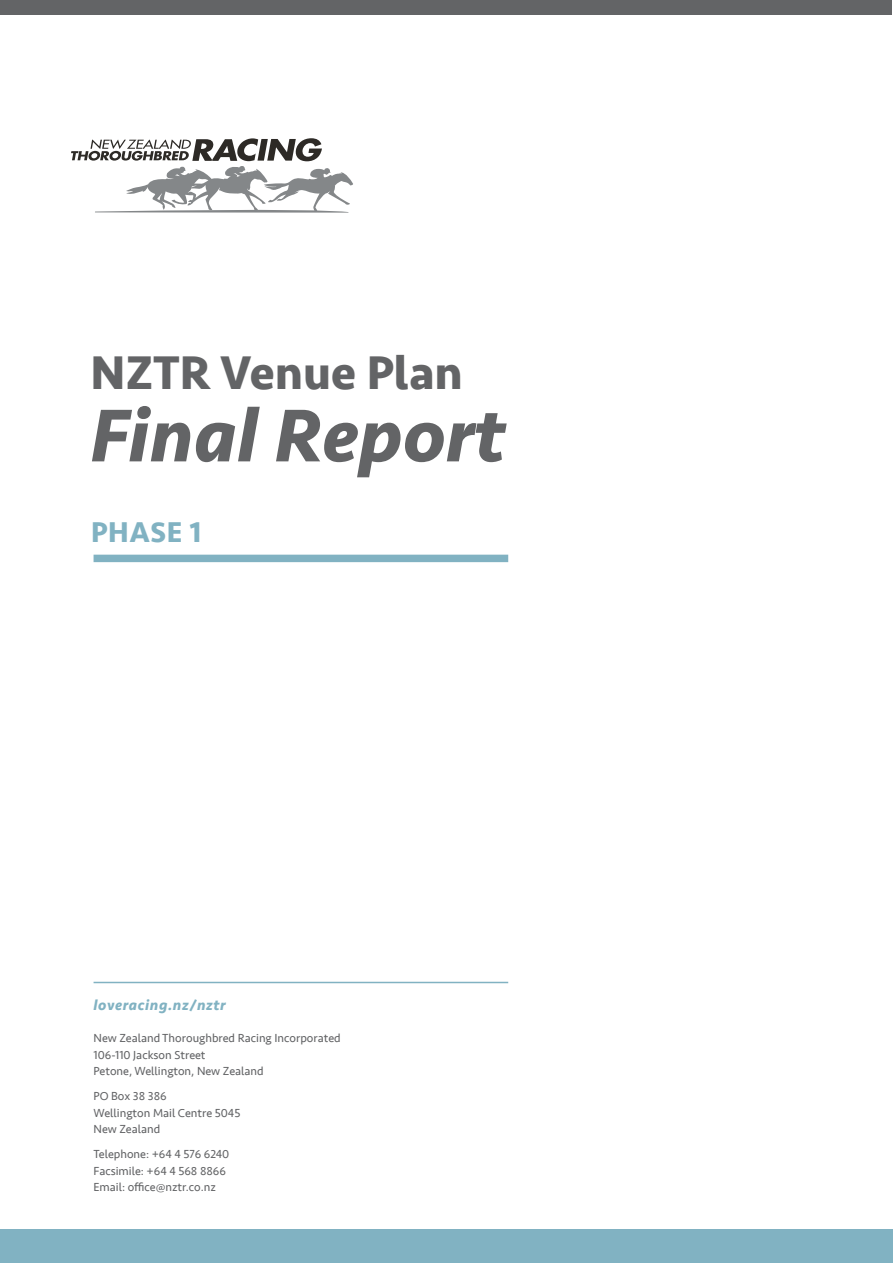
<style>
.page{position:relative;width:893px;height:1263px;background:#fff}
.page>*{position:absolute;margin:0;border:0;box-sizing:border-box;transform-origin:0 0}
.t1{font:italic 700 77.4px "Seravek";color:#636466}
.t2{font:700 48.6px "Seravek";color:#636466}
.t3{font:700 29.4px "Seravek";letter-spacing:.02em;color:#81b2c2}
.t4{font:italic 700 15px "Seravek";letter-spacing:.04em;color:#81b2c2}
.t5{font:12px/16.5px "Seravek";color:#636466}
</style>
<div class="page">
<div style="left:0;top:1229px;width:893px;height:34px;background:#81b2c2"></div>
<div style="left:0;top:0;width:892px;height:15px;background:#636466"></div>
<div style="left:94px;top:555px;width:414px;height:7px;background:#81b2c2"></div>
<hr style="left:94px;top:982px;width:414px;height:1px;background:#81b2c2">
<svg style="left:71px;top:138px;width:282px;height:75px"></svg>
<h2 class="t2" style="left:90px;top:334px;width:374px">NZTR Venue Plan</h2>
<h1 class="t1" style="left:90px;top:371px;width:417px">Final Report</h1>
<h3 class="t3" style="left:91px;top:509px;width:112px">PHASE 1</h3>
<p class="t4" style="left:94px;top:992px;width:134px">loveracing.nz/nztr</p>
<p class="t5" style="left:94px;top:1030px;width:249px">New Zealand Thoroughbred Racing Incorporated<br>106-110 Jackson Street<br>Petone, Wellington, New Zealand</p>
<p class="t5" style="left:94px;top:1088px;width:148px">PO Box 38 386<br>Wellington Mail Centre 5045<br>New Zealand</p>
<p class="t5" style="left:94px;top:1146px;width:137px">Telephone: +64 4 576 6240<br>Facsimile: +64 4 568 8866<br>Email: office@nztr.co.nz</p>
</div>
